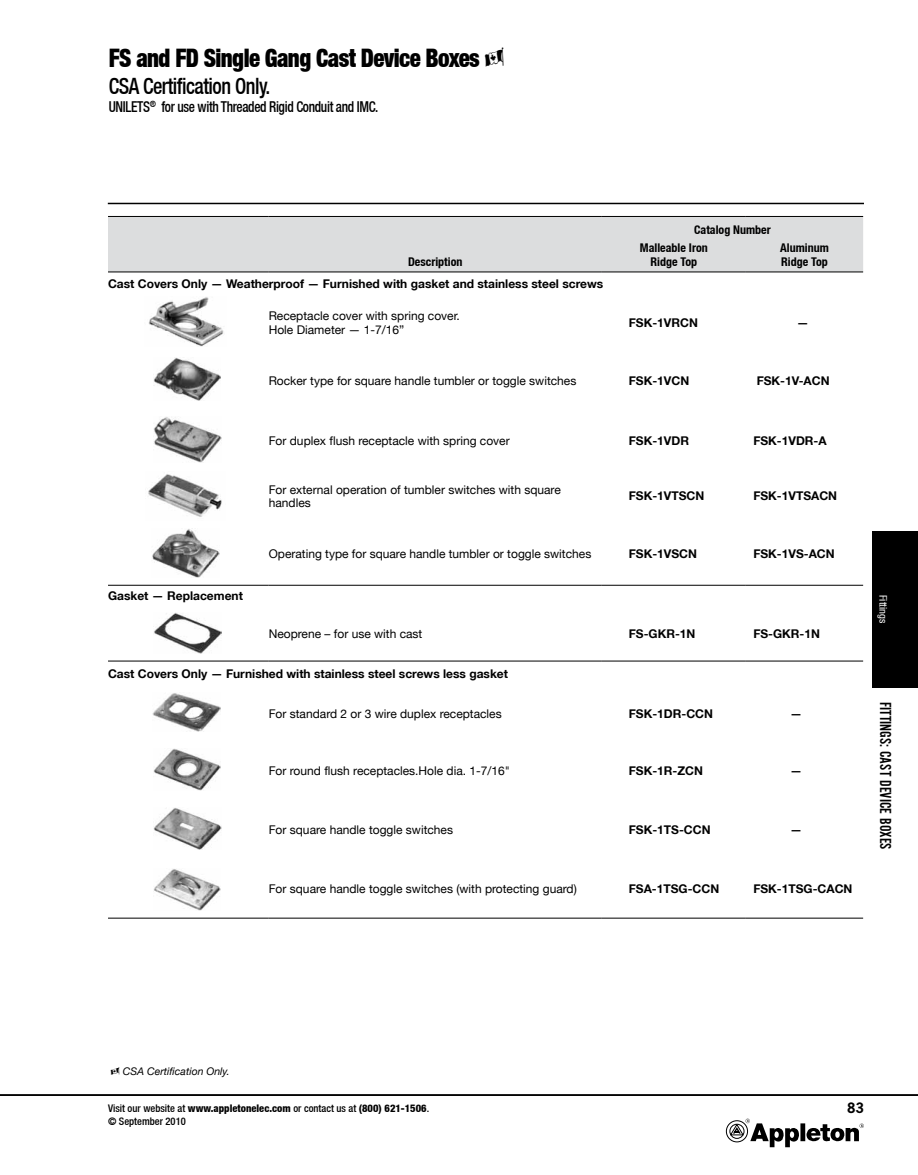
<style>
.page{position:relative;width:918px;height:1175px;background:#fff}
.page>*{position:absolute;margin:0;border:0;box-sizing:border-box;transform-origin:0 0}
.t1{font:900 condensed 25.5px "Helvetica Neue LT";letter-spacing:-.025em;color:#000;scale:.9 1}
.t2{font:500 condensed 22.5px "Helvetica Neue LT";letter-spacing:-.025em;color:#000;scale:.9 1}
.t3{font:16.5px "Alternate Gothic EF No Two";color:#000}
.t4{font:500 condensed 15px "Helvetica Neue LT";letter-spacing:-.025em;color:#000;scale:.89 1}
.t5{font:700 13.5px "News Gothic Std";color:#000}
.t6{font:12px/13.5px "Helvetica Neue LT";color:#000}
.t7{font:700 12px "Helvetica Neue LT";color:#000}
.t8{font:700 condensed 12px/17.5px "Helvetica Neue LT";color:#000}
.t9{font:500 condensed 10.5px/12.6px "Helvetica Neue LT";color:#000}
.t10{font:italic 10.5px "Helvetica Neue LT";color:#000}
.t11{font:condensed 10.5px "Helvetica Neue LT";color:#fff}
.s1{font-weight:800}
</style>
<div class="page">
<hr style="left:108px;top:203px;width:756px;height:1px;background:#000">
<div style="left:873px;top:531px;width:45px;height:156px;background:#000"></div>
<hr style="left:0;top:1094px;width:918px;height:1px;background:#000">
<div style="left:800px;top:1123px;width:5px;height:18px;background:#000"></div>
<svg style="left:806px;top:1123px;width:58px;height:19px"></svg>
<svg style="left:726px;top:1118px;width:73px;height:29px"></svg>
<div style="left:108px;top:217px;width:755px;height:54px;background:#dcddde"></div>
<hr style="left:108px;top:216px;width:161px;height:1px;background:#000">
<hr style="left:269px;top:216px;width:333px;height:1px;background:#000">
<hr style="left:108px;top:271px;width:161px;height:1px;background:#000">
<hr style="left:269px;top:271px;width:333px;height:1px;background:#000">
<hr style="left:602px;top:216px;width:144px;height:1px;background:#000">
<hr style="left:746px;top:216px;width:117px;height:1px;background:#000">
<hr style="left:602px;top:271px;width:144px;height:1px;background:#000">
<hr style="left:746px;top:271px;width:117px;height:1px;background:#000">
<hr style="left:108px;top:585px;width:161px;height:1px;background:#000">
<hr style="left:269px;top:585px;width:333px;height:1px;background:#000">
<hr style="left:602px;top:585px;width:144px;height:1px;background:#000">
<hr style="left:746px;top:585px;width:117px;height:1px;background:#000">
<hr style="left:108px;top:661px;width:161px;height:1px;background:#000">
<hr style="left:269px;top:661px;width:333px;height:1px;background:#000">
<hr style="left:602px;top:661px;width:144px;height:1px;background:#000">
<hr style="left:746px;top:661px;width:117px;height:1px;background:#000">
<hr style="left:108px;top:917px;width:161px;height:1px;background:#000">
<hr style="left:269px;top:917px;width:333px;height:1px;background:#000">
<hr style="left:602px;top:917px;width:144px;height:1px;background:#000">
<hr style="left:746px;top:917px;width:117px;height:1px;background:#000">
<img style="left:149px;top:297px;width:75px;height:49px">
<img style="left:153px;top:357px;width:68px;height:43px">
<img style="left:154px;top:417px;width:67px;height:45px">
<img style="left:148px;top:474px;width:74px;height:43px">
<img style="left:152px;top:528px;width:67px;height:49px">
<img style="left:154px;top:612px;width:67px;height:41px">
<img style="left:153px;top:693px;width:67px;height:39px">
<img style="left:153px;top:748px;width:68px;height:42px">
<img style="left:154px;top:808px;width:67px;height:41px">
<img style="left:154px;top:869px;width:66px;height:41px">
<h1 class="t1" style="left:109px;top:42px;width:414px">FS and FD Single Gang Cast Device Boxes</h1>
<h2 class="t2" style="left:109px;top:72px;width:181px">CSA Certification Only.</h2>
<p class="t4" style="left:109px;top:98px;width:304px">UNILETS<sup>®</sup> for use with Threaded Rigid Conduit and IMC.</p>
<p class="t8" style="left:408px;top:253px;width:56px">Description</p>
<p class="t8" style="left:640px;top:221px;width:132px;text-indent:54px">Catalog Number<br>Malleable Iron</p>
<p class="t8" style="left:650px;top:253px;width:48px">Ridge Top</p>
<p class="t8" style="left:780px;top:240px;width:50px;line-height:14.4px">Aluminum<br>Ridge Top</p>
<p class="t7" style="left:108px;top:276px;width:497px">Cast Covers Only — Weatherproof — Furnished with gasket and stainless steel screws</p>
<p class="t6" style="left:269px;top:309px;width:193px">Receptacle cover with spring cover.<br>Hole Diameter — 1-7/16”</p>
<p class="t7" style="left:629px;top:315px;width:71px">FSK-1VRCN</p>
<p class="t7" style="left:797px;top:315px;width:13px">—</p>
<p class="t6" style="left:269px;top:374px;width:309px">Rocker type for square handle tumbler or toggle switches</p>
<p class="t7" style="left:629px;top:373px;width:62px">FSK-1VCN</p>
<p class="t7" style="left:757px;top:373px;width:74px">FSK-1V-ACN</p>
<p class="t6" style="left:269px;top:433px;width:242px">For duplex flush receptacle with spring cover</p>
<p class="t7" style="left:629px;top:433px;width:62px">FSK-1VDR</p>
<p class="t7" style="left:753px;top:433px;width:75px">FSK-1VDR-A</p>
<p class="t6" style="left:269px;top:482px;width:294px">For external operation of tumbler switches with square handles</p>
<p class="t7" style="left:629px;top:488px;width:77px">FSK-1VTSCN</p>
<p class="t7" style="left:753px;top:488px;width:85px">FSK-1VTSACN</p>
<p class="t7" style="left:108px;top:588px;width:136px">Gasket — Replacement</p>
<p class="t6" style="left:269px;top:547px;width:324px">Operating type for square handle tumbler or toggle switches</p>
<p class="t7" style="left:629px;top:546px;width:70px">FSK-1VSCN</p>
<p class="t7" style="left:753px;top:546px;width:83px">FSK-1VS-ACN</p>
<p class="t6" style="left:269px;top:626px;width:155px">Neoprene – for use with cast</p>
<p class="t7" style="left:629px;top:626px;width:68px">FS-GKR-1N</p>
<p class="t7" style="left:753px;top:626px;width:68px">FS-GKR-1N</p>
<p class="t7" style="left:108px;top:666px;width:401px">Cast Covers Only — Furnished with stainless steel screws less gasket</p>
<p class="t6" style="left:269px;top:706px;width:234px">For standard 2 or 3 wire duplex receptacles</p>
<p class="t7" style="left:629px;top:706px;width:86px">FSK-1DR-CCN</p>
<p class="t7" style="left:790px;top:706px;width:13px">—</p>
<p class="t6" style="left:269px;top:763px;width:243px">For round flush receptacles.Hole dia. 1-7/16"</p>
<p class="t7" style="left:629px;top:763px;width:76px">FSK-1R-ZCN</p>
<p class="t7" style="left:790px;top:763px;width:13px">—</p>
<p class="t6" style="left:269px;top:822px;width:186px">For square handle toggle switches</p>
<p class="t7" style="left:629px;top:822px;width:83px">FSK-1TS-CCN</p>
<p class="t7" style="left:790px;top:822px;width:13px">—</p>
<p class="t6" style="left:269px;top:881px;width:310px">For square handle toggle switches (with protecting guard)</p>
<p class="t7" style="left:629px;top:881px;width:92px">FSA-1TSG-CCN</p>
<p class="t7" style="left:753px;top:881px;width:101px">FSK-1TSG-CACN</p>
<p class="t11" style="left:889px;top:595px;width:30px;rotate:90deg">Fittings</p>
<h3 class="t3" style="left:894px;top:702px;width:149px;rotate:90deg">Fittings: Cast Device Boxes</h3>
<p class="t10" style="left:123px;top:1064px;width:108px">CSA Certification Only.</p>
<p class="t9" style="left:108px;top:1102px;width:323px">Visit our website at <span class="s1">www.appletonelec.com</span> or contact us at <span class="s1">(800) 621-1506</span>. © September 2010</p>
<p class="t5" style="left:847px;top:1099px;width:18px">83</p>
</div>
